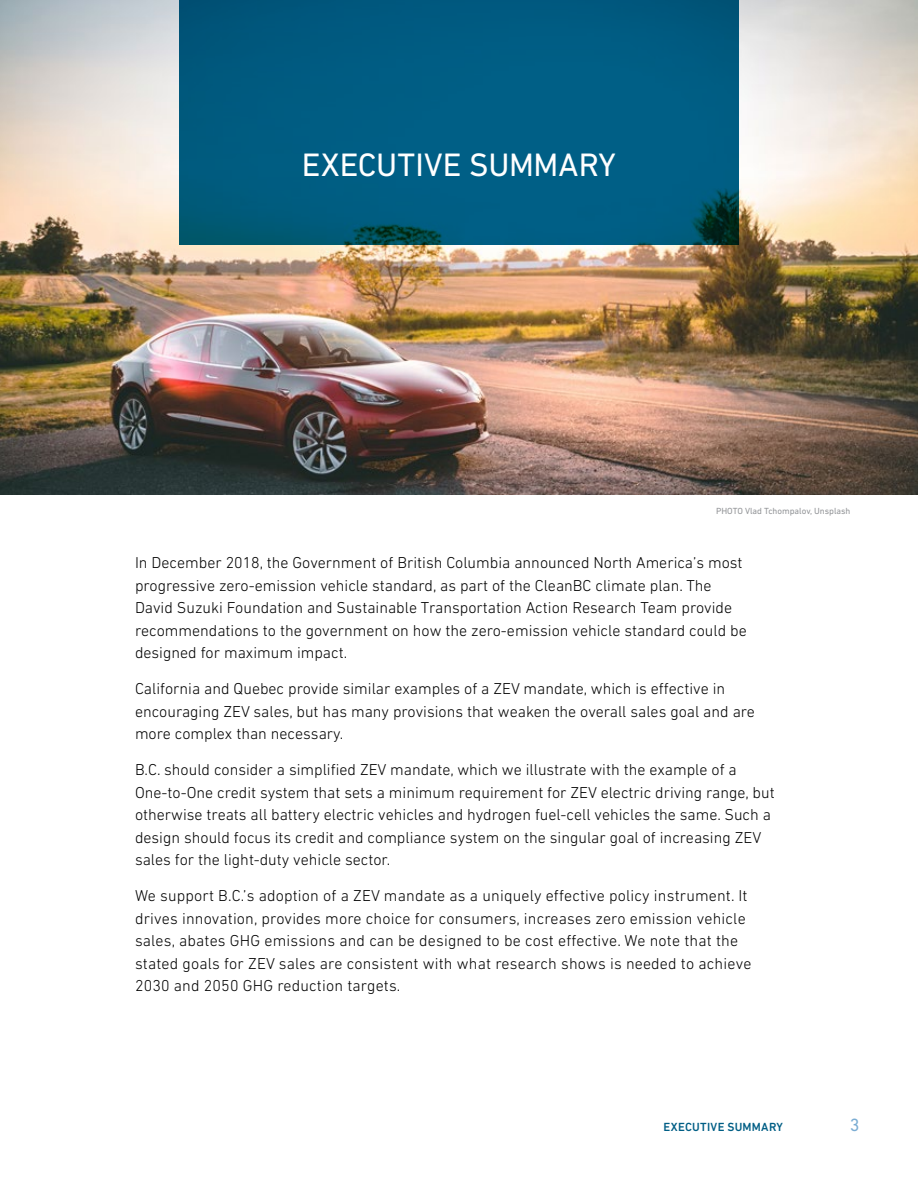
<style>
.page{position:relative;width:918px;height:1188px;background:#fff}
.page>*{position:absolute;margin:0;border:0;box-sizing:border-box;transform-origin:0 0}
.t1{font:33px "DIN Next LT Pro";letter-spacing:.005em;color:#fff}
.t2{font:18px "DIN Next LT Pro";color:#7badd3}
.t3{font:300 16.05px/22.5px "DIN Next LT Pro";color:#000}
.t4{font:500 12px "DIN Next LT Pro";letter-spacing:.025em;color:#005e85}
.t5{font:9px "DIN Next LT Pro";color:#939598}
</style>
<div class="page">
<img style="left:0;top:0;width:918px;height:495px">
<div style="left:179px;top:0;width:560px;height:244px;background:#005f86"></div>
<h1 class="t1" style="left:302px;top:146px;width:316px">EXECUTIVE SUMMARY</h1>
<p class="t5" style="left:716px;top:506px;width:136px">PHOTO Vlad Tchompalov, Unsplash</p>
<p class="t3" style="left:135px;top:551px;width:613px">In December 2018, the Government of British Columbia announced North America’s most progressive zero-emission vehicle standard, as part of the CleanBC climate plan. The David Suzuki Foundation and Sustainable Transportation Action Research Team provide recommendations to the government on how the zero-emission vehicle standard could be designed for maximum impact.</p>
<p class="t3" style="left:135px;top:677px;width:622px">California and Quebec provide similar examples of a ZEV mandate, which is effective in encouraging ZEV sales, but has many provisions that weaken the overall sales goal and are more complex than necessary.</p>
<p class="t3" style="left:135px;top:758px;width:641px">B.C. should consider a simplified ZEV mandate, which we illustrate with the example of a One-to-One credit system that sets a minimum requirement for ZEV electric driving range, but otherwise treats all battery electric vehicles and hydrogen fuel-cell vehicles the same. Such a design should focus its credit and compliance system on the singular goal of increasing ZEV sales for the light-duty vehicle sector.</p>
<p class="t3" style="left:135px;top:884px;width:618px">We support B.C.’s adoption of a ZEV mandate as a uniquely effective policy instrument. It drives innovation, provides more choice for consumers, increases zero emission vehicle sales, abates GHG emissions and can be designed to be cost effective. We note that the stated goals for ZEV sales are consistent with what research shows is needed to achieve 2030 and 2050 GHG reduction targets.</p>
<p class="t4" style="left:664px;top:1120px;width:121px">EXECUTIVE SUMMARY</p>
<p class="t2" style="left:850px;top:1114px;width:11px">3</p>
</div>
